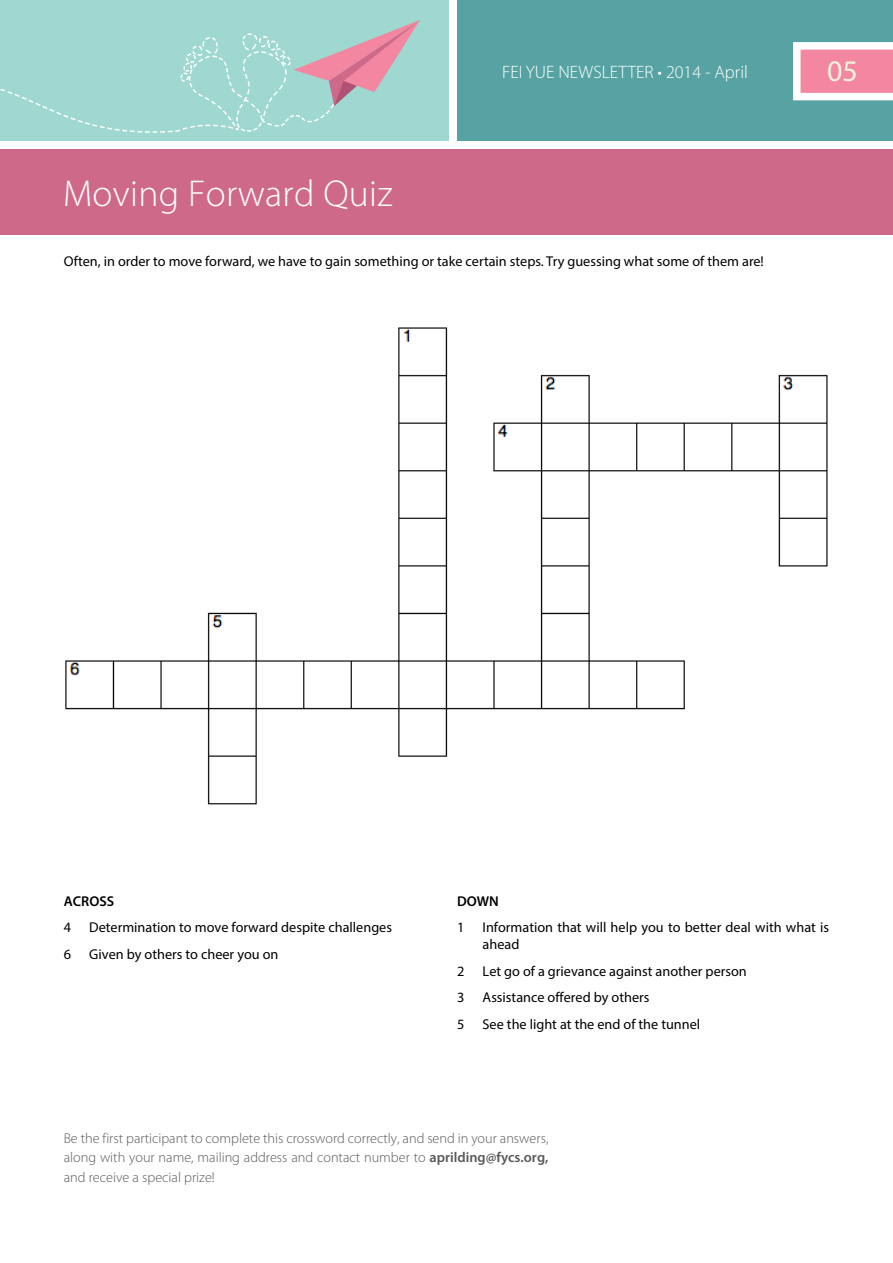
<style>
.page{position:relative;width:893px;height:1263px;background:#fff}
.page>*{position:absolute;margin:0;border:0;box-sizing:border-box;transform-origin:0 0}
.t1{font:300 37.5px "Myriad Pro";letter-spacing:.01em;color:#fff}
.t2{font:30px "Myriad Pro";color:#f6f3df}
.t3{font:300 18px "Myriad Pro";color:#fff}
.t4{font:14.25px/17.1px "Myriad Pro";color:#000}
.t5{font:300 14.25px/19.5px "Myriad Pro";color:#58595b;text-align:justify}
.t6{font:600 14.25px "Myriad Pro";color:#000}
.s1{font-weight:600}
</style>
<div class="page">
<div style="left:457px;top:0;width:436px;height:141px;background:#57a3a3"></div>
<div style="left:0;top:0;width:449px;height:141px;background:#9fd8d0"></div>
<svg style="left:0;top:20px;width:420px;height:113px"></svg>
<svg style="left:793px;top:42px;width:100px;height:58px;background:#f6abbd"></svg>
<div style="left:0;top:149px;width:893px;height:85px;background:#cf698a"></div>
<img style="left:65px;top:327px;width:763px;height:478px">
<h1 class="t1" style="left:63px;top:171px;width:331px">Moving Forward Quiz</h1>
<p class="t3" style="left:502px;top:62px;width:247px">FEI YUE NEWSLETTER • 2014 - April</p>
<h2 class="t2" style="left:827px;top:52px;width:32px">05</h2>
<p class="t4" style="left:64px;top:253px;width:702px">Often, in order to move forward, we have to gain something or take certain steps. Try guessing what some of them are!</p>
<p class="t6" style="left:64px;top:892px;width:52px">ACROSS</p>
<p class="t4" style="left:64px;top:919px;width:9px">4</p>
<p class="t4" style="left:89px;top:919px;width:304px">Determination to move forward despite challenges</p>
<p class="t4" style="left:64px;top:945px;width:9px">6</p>
<p class="t4" style="left:89px;top:945px;width:191px">Given by others to cheer you on</p>
<p class="t6" style="left:457px;top:892px;width:43px">DOWN</p>
<p class="t4" style="left:457px;top:919px;width:9px">1</p>
<p class="t4" style="left:483px;top:919px;width:348px">Information that will help you to better deal with what is ahead</p>
<p class="t4" style="left:457px;top:962px;width:9px">2</p>
<p class="t4" style="left:483px;top:962px;width:266px">Let go of a grievance against another person</p>
<p class="t4" style="left:457px;top:989px;width:9px">3</p>
<p class="t4" style="left:483px;top:989px;width:168px">Assistance offered by others</p>
<p class="t4" style="left:457px;top:1015px;width:9px">5</p>
<p class="t4" style="left:483px;top:1015px;width:219px">See the light at the end of the tunnel</p>
<p class="t5" style="left:64px;top:1128px;width:486px">Be the first participant to complete this crossword correctly, and send in your answers, along with your name, mailing address and contact number to <span class="s1">aprilding@fycs.org, </span>and receive a special prize!</p>
</div>
